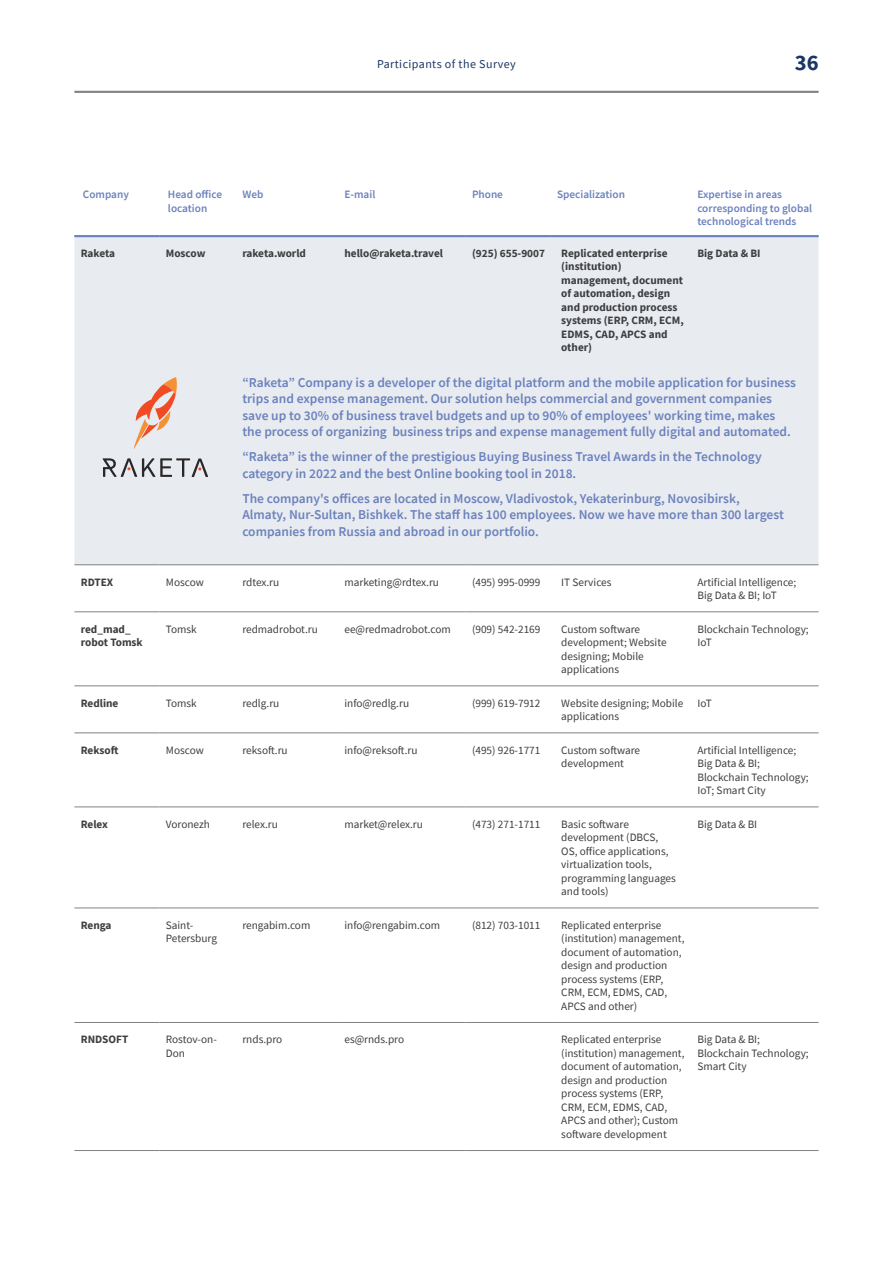
<style>
.page{position:relative;width:893px;height:1263px;background:#fff}
.page>*{position:absolute;margin:0;border:0;box-sizing:border-box;transform-origin:0 0}
.t1{font:700 22.5px "Source Sans Pro";color:#1b3665}
.t2{font:600 13.5px/16.5px "Source Sans Pro";color:#6c82be}
.t3{font:12px "Source Sans Pro";letter-spacing:.035em;color:#1b3665}
.t4{font:11.25px/13.5px "Source Sans Pro";color:#3e3e3f}
.t5{font:700 11.25px/13.5px "Source Sans Pro";color:#3e3e3f}
.t6{font:600 11.25px/13.5px "Source Sans Pro";color:#6c82be}
</style>
<div class="page">
<hr style="left:74px;top:91px;width:745px;height:2px;background:#808285">
<div style="left:74px;top:237px;width:162px;height:327px;background:#e8ebf0"></div>
<div style="left:236px;top:237px;width:583px;height:327px;background:#e8ebf0"></div>
<hr style="left:74px;top:564px;width:85px;height:1px;background:#808285">
<hr style="left:159px;top:564px;width:77px;height:1px;background:#808285">
<hr style="left:236px;top:564px;width:102px;height:1px;background:#808285">
<hr style="left:338px;top:564px;width:128px;height:1px;background:#808285">
<hr style="left:466px;top:564px;width:89px;height:1px;background:#808285">
<hr style="left:555px;top:564px;width:136px;height:1px;background:#808285">
<hr style="left:691px;top:564px;width:128px;height:1px;background:#808285">
<hr style="left:74px;top:611px;width:85px;height:1px;background:#808285">
<hr style="left:159px;top:611px;width:77px;height:1px;background:#808285">
<hr style="left:236px;top:611px;width:102px;height:1px;background:#808285">
<hr style="left:338px;top:611px;width:128px;height:1px;background:#808285">
<hr style="left:466px;top:611px;width:89px;height:1px;background:#808285">
<hr style="left:555px;top:611px;width:136px;height:1px;background:#808285">
<hr style="left:691px;top:611px;width:128px;height:1px;background:#808285">
<hr style="left:74px;top:685px;width:85px;height:1px;background:#808285">
<hr style="left:159px;top:685px;width:77px;height:1px;background:#808285">
<hr style="left:236px;top:685px;width:102px;height:1px;background:#808285">
<hr style="left:338px;top:685px;width:128px;height:1px;background:#808285">
<hr style="left:466px;top:685px;width:89px;height:1px;background:#808285">
<hr style="left:555px;top:685px;width:136px;height:1px;background:#808285">
<hr style="left:691px;top:685px;width:128px;height:1px;background:#808285">
<hr style="left:74px;top:732px;width:85px;height:1px;background:#808285">
<hr style="left:159px;top:732px;width:77px;height:1px;background:#808285">
<hr style="left:236px;top:732px;width:102px;height:1px;background:#808285">
<hr style="left:338px;top:732px;width:128px;height:1px;background:#808285">
<hr style="left:466px;top:732px;width:89px;height:1px;background:#808285">
<hr style="left:555px;top:732px;width:136px;height:1px;background:#808285">
<hr style="left:691px;top:732px;width:128px;height:1px;background:#808285">
<hr style="left:74px;top:806px;width:85px;height:1px;background:#808285">
<hr style="left:159px;top:806px;width:77px;height:1px;background:#808285">
<hr style="left:236px;top:806px;width:102px;height:1px;background:#808285">
<hr style="left:338px;top:806px;width:128px;height:1px;background:#808285">
<hr style="left:466px;top:806px;width:89px;height:1px;background:#808285">
<hr style="left:555px;top:806px;width:136px;height:1px;background:#808285">
<hr style="left:691px;top:806px;width:128px;height:1px;background:#808285">
<hr style="left:74px;top:907px;width:85px;height:1px;background:#808285">
<hr style="left:159px;top:907px;width:77px;height:1px;background:#808285">
<hr style="left:236px;top:907px;width:102px;height:1px;background:#808285">
<hr style="left:338px;top:907px;width:128px;height:1px;background:#808285">
<hr style="left:466px;top:907px;width:89px;height:1px;background:#808285">
<hr style="left:555px;top:907px;width:136px;height:1px;background:#808285">
<hr style="left:691px;top:907px;width:128px;height:1px;background:#808285">
<hr style="left:74px;top:1022px;width:85px;height:1px;background:#808285">
<hr style="left:159px;top:1022px;width:77px;height:1px;background:#808285">
<hr style="left:236px;top:1022px;width:102px;height:1px;background:#808285">
<hr style="left:338px;top:1022px;width:128px;height:1px;background:#808285">
<hr style="left:466px;top:1022px;width:89px;height:1px;background:#808285">
<hr style="left:555px;top:1022px;width:136px;height:1px;background:#808285">
<hr style="left:691px;top:1022px;width:128px;height:1px;background:#808285">
<hr style="left:74px;top:1150px;width:85px;height:1px;background:#808285">
<hr style="left:159px;top:1150px;width:77px;height:1px;background:#808285">
<hr style="left:236px;top:1150px;width:102px;height:1px;background:#808285">
<hr style="left:338px;top:1150px;width:128px;height:1px;background:#808285">
<hr style="left:466px;top:1150px;width:89px;height:1px;background:#808285">
<hr style="left:555px;top:1150px;width:136px;height:1px;background:#808285">
<hr style="left:691px;top:1150px;width:128px;height:1px;background:#808285">
<svg style="left:103px;top:458px;width:105px;height:19px;background:#b2b2b6"></svg>
<svg style="left:133px;top:377px;width:44px;height:72px;background:#eac4b7"></svg>
<hr style="left:74px;top:235px;width:85px;height:2px;background:#6c82be">
<hr style="left:159px;top:235px;width:77px;height:2px;background:#6c82be">
<hr style="left:236px;top:235px;width:102px;height:2px;background:#6c82be">
<hr style="left:338px;top:235px;width:128px;height:2px;background:#6c82be">
<hr style="left:466px;top:235px;width:85px;height:2px;background:#6c82be">
<hr style="left:551px;top:235px;width:140px;height:2px;background:#6c82be">
<hr style="left:691px;top:235px;width:128px;height:2px;background:#6c82be">
<p class="t3" style="left:377px;top:56px;width:140px">Participants of the Survey</p>
<h1 class="t1" style="left:795px;top:47px;width:25px">36</h1>
<p class="t6" style="left:83px;top:187px;width:48px">Company</p>
<p class="t6" style="left:168px;top:187px;width:56px">Head office location</p>
<p class="t6" style="left:242px;top:187px;width:23px">Web</p>
<p class="t6" style="left:344px;top:187px;width:32px">E-mail</p>
<p class="t6" style="left:472px;top:187px;width:33px">Phone</p>
<p class="t6" style="left:557px;top:187px;width:70px">Specialization</p>
<p class="t6" style="left:697px;top:187px;width:116px">Expertise in areas corresponding to global technological trends</p>
<p class="t5" style="left:81px;top:246px;width:36px">Raketa</p>
<p class="t5" style="left:166px;top:246px;width:41px">Moscow</p>
<p class="t5" style="left:242px;top:246px;width:65px">raketa.world</p>
<p class="t5" style="left:344px;top:246px;width:100px">hello@raketa.travel</p>
<p class="t5" style="left:472px;top:246px;width:75px">(925) 655-9007</p>
<p class="t5" style="left:561px;top:246px;width:124px">Replicated enterprise (institution) management, document of automation, design and production process systems (ERP, CRM, ECM,<br>EDMS, CAD, APCS and other)</p>
<p class="t5" style="left:697px;top:246px;width:65px">Big Data &amp; BI</p>
<p class="t2" style="left:242px;top:374px;width:555px">“Raketa” Company is a developer of the digital platform and the mobile application for business trips and expense management. Our solution helps commercial and government companies save up to 30% of business travel budgets and up to 90% of employees' working time, makes the process of organizing business trips and expense management fully digital and automated.</p>
<p class="t2" style="left:242px;top:448px;width:521px">“Raketa” is the winner of the prestigious Buying Business Travel Awards in the Technology category in 2022 and the best Online booking tool in 2018.</p>
<p class="t2" style="left:242px;top:490px;width:543px">The company's offices are located in Moscow, Vladivostok, Yekaterinburg, Novosibirsk,<br>Almaty, Nur-Sultan, Bishkek. The staff has 100 employees. Now we have more than 300 largest companies from Russia and abroad in our portfolio.</p>
<p class="t5" style="left:81px;top:575px;width:34px">RDTEX</p>
<p class="t4" style="left:166px;top:575px;width:40px">Moscow</p>
<p class="t4" style="left:242px;top:575px;width:38px">rdtex.ru</p>
<p class="t4" style="left:344px;top:575px;width:96px">marketing@rdtex.ru</p>
<p class="t4" style="left:472px;top:575px;width:70px">(495) 995-0999</p>
<p class="t4" style="left:561px;top:575px;width:52px">IT Services</p>
<p class="t4" style="left:697px;top:575px;width:100px">Artificial Intelligence;<br>Big Data &amp; BI; IoT</p>
<p class="t5" style="left:81px;top:622px;width:63px">red_mad_ robot Tomsk</p>
<p class="t4" style="left:166px;top:622px;width:32px">Tomsk</p>
<p class="t4" style="left:242px;top:622px;width:77px">redmadrobot.ru</p>
<p class="t4" style="left:344px;top:622px;width:108px">ee@redmadrobot.com</p>
<p class="t4" style="left:472px;top:622px;width:70px">(909) 542-2169</p>
<p class="t4" style="left:561px;top:622px;width:107px">Custom software development; Website designing; Mobile applications</p>
<p class="t4" style="left:697px;top:622px;width:113px">Blockchain Technology;<br>IoT</p>
<p class="t5" style="left:81px;top:696px;width:39px">Redline</p>
<p class="t4" style="left:166px;top:696px;width:32px">Tomsk</p>
<p class="t4" style="left:242px;top:696px;width:38px">redlg.ru</p>
<p class="t4" style="left:344px;top:696px;width:66px">info@redlg.ru</p>
<p class="t4" style="left:472px;top:696px;width:70px">(999) 619-7912</p>
<p class="t4" style="left:561px;top:696px;width:124px">Website designing; Mobile applications</p>
<p class="t4" style="left:697px;top:696px;width:16px">IoT</p>
<p class="t5" style="left:81px;top:743px;width:39px">Reksoft</p>
<p class="t4" style="left:166px;top:743px;width:40px">Moscow</p>
<p class="t4" style="left:242px;top:743px;width:47px">reksoft.ru</p>
<p class="t4" style="left:344px;top:743px;width:75px">info@reksoft.ru</p>
<p class="t4" style="left:472px;top:743px;width:70px">(495) 926-1771</p>
<p class="t4" style="left:561px;top:743px;width:80px">Custom software development</p>
<p class="t4" style="left:697px;top:743px;width:113px">Artificial Intelligence;<br>Big Data &amp; BI;<br>Blockchain Technology;<br>IoT; Smart City</p>
<p class="t5" style="left:81px;top:817px;width:29px">Relex</p>
<p class="t4" style="left:166px;top:817px;width:46px">Voronezh</p>
<p class="t4" style="left:242px;top:817px;width:37px">relex.ru</p>
<p class="t4" style="left:344px;top:817px;width:80px">market@relex.ru</p>
<p class="t4" style="left:472px;top:817px;width:70px">(473) 271-1711</p>
<p class="t4" style="left:561px;top:817px;width:116px">Basic software development (DBCS,<br>OS, office applications, virtualization tools, programming languages and tools)</p>
<p class="t4" style="left:697px;top:817px;width:61px">Big Data &amp; BI</p>
<p class="t5" style="left:81px;top:918px;width:32px">Renga</p>
<p class="t4" style="left:166px;top:918px;width:53px">Saint-<br>Petersburg</p>
<p class="t4" style="left:242px;top:918px;width:69px">rengabim.com</p>
<p class="t4" style="left:344px;top:918px;width:97px">info@rengabim.com</p>
<p class="t4" style="left:472px;top:918px;width:70px">(812) 703-1011</p>
<p class="t4" style="left:561px;top:918px;width:125px">Replicated enterprise (institution) management, document of automation, design and production process systems (ERP,<br>CRM, ECM, EDMS, CAD,<br>APCS and other)</p>
<p class="t5" style="left:81px;top:1032px;width:49px">RNDSOFT</p>
<p class="t4" style="left:166px;top:1033px;width:52px">Rostov-on-<br>Don</p>
<p class="t4" style="left:242px;top:1033px;width:41px">rnds.pro</p>
<p class="t4" style="left:344px;top:1033px;width:61px">es@rnds.pro</p>
<p class="t4" style="left:561px;top:1033px;width:125px">Replicated enterprise (institution) management, document of automation, design and production process systems (ERP,<br>CRM, ECM, EDMS, CAD,<br>APCS and other); Custom software development</p>
<p class="t4" style="left:697px;top:1033px;width:113px">Big Data &amp; BI;<br>Blockchain Technology;<br>Smart City</p>
</div>
